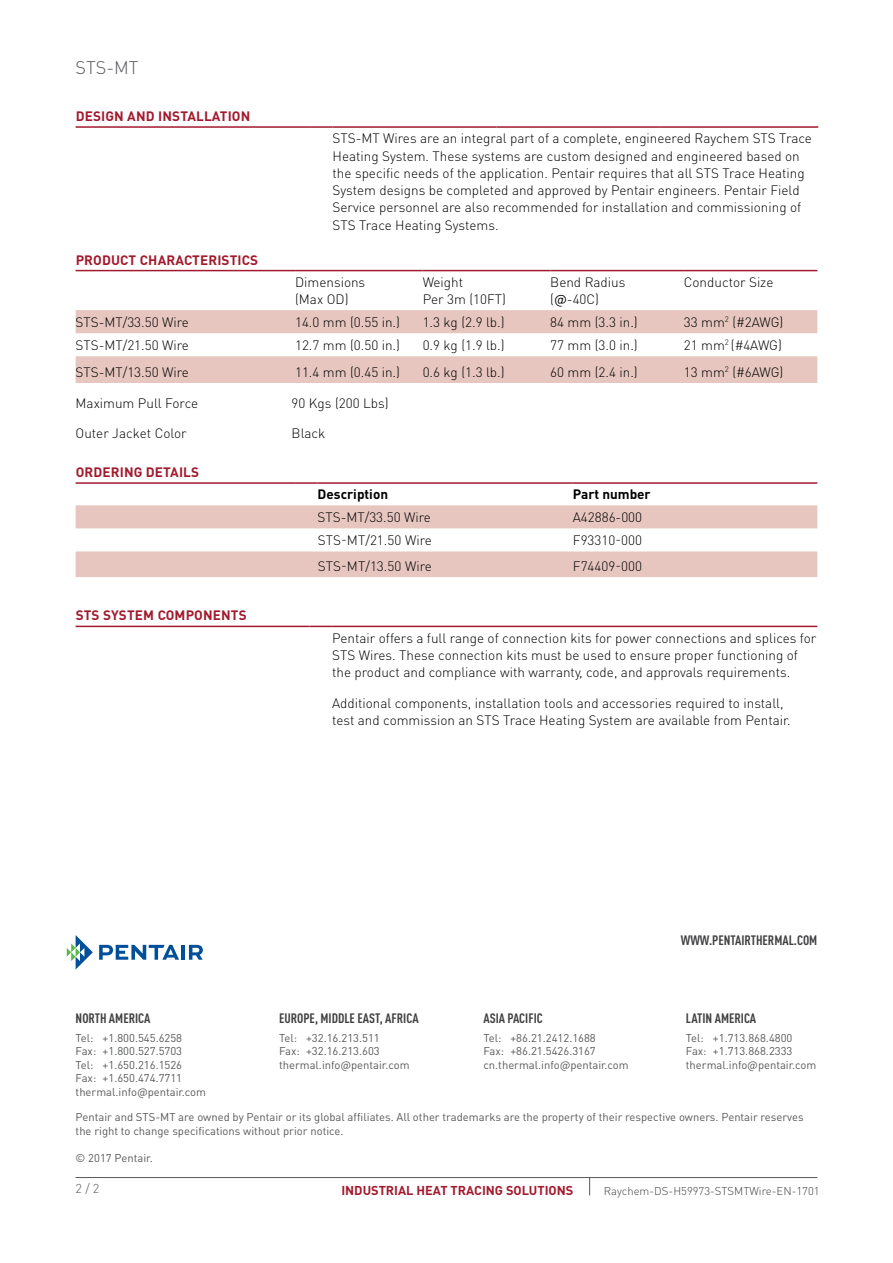
<style>
.page{position:relative;width:893px;height:1263px;background:#fff}
.page>*{position:absolute;margin:0;border:0;box-sizing:border-box;transform-origin:0 0}
.t1{font:300 18px "DIN Pro";color:#58595b}
.t2{font:300 13.5px/17.2px "DIN Pro";color:#000}
.t3{font:700 13.5px "DIN Cond";color:#414042}
.t4{font:700 13.5px "DIN Pro";letter-spacing:.01em;color:#a21a2d}
.t5{font:700 13.5px "DIN Pro";color:#000}
.t6{font:700 12.75px "DIN Pro";color:#a21a2d}
.t7{font:300 12.75px "DIN Pro";color:#58595b}
.t8{font:11.25px/13.5px "DIN Pro";color:#58595b}
.t9{font:300 11.25px "DIN Pro";color:#414042}
.s1{font-weight:400}
</style>
<div class="page">
<hr style="left:311px;top:126px;width:22px;height:2px;background:#a21a2d">
<hr style="left:76px;top:126px;width:235px;height:2px;background:#a21a2d">
<hr style="left:333px;top:126px;width:164px;height:2px;background:#a21a2d">
<hr style="left:497px;top:126px;width:163px;height:2px;background:#a21a2d">
<hr style="left:660px;top:126px;width:158px;height:2px;background:#a21a2d">
<svg style="left:76px;top:310px;width:741px;height:73px;fill:#e6c6be"></svg>
<hr style="left:76px;top:270px;width:219px;height:1px;background:#a21a2d">
<hr style="left:295px;top:270px;width:128px;height:1px;background:#a21a2d">
<hr style="left:423px;top:270px;width:127px;height:1px;background:#a21a2d">
<hr style="left:550px;top:270px;width:134px;height:1px;background:#a21a2d">
<hr style="left:684px;top:270px;width:133px;height:1px;background:#a21a2d">
<svg style="left:76px;top:505px;width:741px;height:72px;fill:#e6c6be"></svg>
<hr style="left:76px;top:482px;width:219px;height:2px;background:#a21a2d">
<hr style="left:295px;top:482px;width:23px;height:2px;background:#a21a2d">
<hr style="left:318px;top:482px;width:255px;height:2px;background:#a21a2d">
<hr style="left:573px;top:482px;width:244px;height:2px;background:#a21a2d">
<hr style="left:76px;top:626px;width:234px;height:1px;background:#a21a2d">
<svg style="left:310px;top:626px;width:22px;height:1px"></svg>
<hr style="left:332px;top:626px;width:485px;height:1px;background:#a21a2d">
<hr style="left:76px;top:1177px;width:741px;height:1px;background:#58595b">
<svg style="left:589px;top:1178px;width:1px;height:17px"></svg>
<svg style="left:67px;top:935px;width:26px;height:34px"></svg>
<svg style="left:99px;top:945px;width:80px;height:15px"></svg>
<hr style="left:181px;top:945px;width:4px;height:15px;background:#004f9a">
<svg style="left:189px;top:945px;width:14px;height:15px"></svg>
<h1 class="t1" style="left:76px;top:55px;width:64px">STS-MT</h1>
<p class="t4" style="left:76px;top:107px;width:166px">DESIGN AND INSTALLATION</p>
<p class="t4" style="left:76px;top:251px;width:19px">PRODU</p>
<p class="t4" style="left:120px;top:251px;width:82px">CT CHARACTER</p>
<p class="t4" style="left:217px;top:251px;width:42px">ISTICS</p>
<p class="t2" style="left:333px;top:129px;width:481px">STS-MT Wires are an integral part of a complete, engineered Raychem STS Trace Heating System. These systems are custom designed and engineered based on the specific needs of the application. Pentair requires that all STS Trace Heating System designs be completed and approved by Pentair engineers. Pentair Field Service personnel are also recommended for installation and commissioning of STS Trace Heating Systems.</p>
<p class="t2" style="left:295px;top:273px;width:72px">Dimensions (Max OD)</p>
<p class="t2" style="left:423px;top:273px;width:85px">Weight<br>Per 3m (10FT)</p>
<p class="t2" style="left:550px;top:273px;width:77px">Bend Radius (<span class="s1">@</span>-40C)</p>
<p class="t2" style="left:684px;top:273px;width:91px">Conductor Size</p>
<p class="t2" style="left:76px;top:313px;width:115px">STS-MT/33.50 Wire</p>
<p class="t2" style="left:295px;top:313px;width:106px">14.0 mm (0.55 in.)</p>
<p class="t2" style="left:423px;top:313px;width:83px">1.3 kg (2.9 lb.)</p>
<p class="t2" style="left:550px;top:313px;width:89px">84 mm (3.3 in.)</p>
<p class="t2" style="left:684px;top:313px;width:101px">33 mm<sup>2</sup> (#2AWG)</p>
<p class="t2" style="left:76px;top:336px;width:115px">STS-MT/21.50 Wire</p>
<p class="t2" style="left:295px;top:336px;width:106px">12.7 mm (0.50 in.)</p>
<p class="t2" style="left:423px;top:336px;width:83px">0.9 kg (1.9 lb.)</p>
<p class="t2" style="left:550px;top:336px;width:89px">77 mm (3.0 in.)</p>
<p class="t2" style="left:684px;top:336px;width:100px">21 mm<sup>2</sup> (#4AWG)</p>
<p class="t2" style="left:76px;top:362px;width:115px">STS-MT/13.50 Wire</p>
<p class="t2" style="left:295px;top:362px;width:106px">11.4 mm (0.45 in.)</p>
<p class="t2" style="left:423px;top:362px;width:83px">0.6 kg (1.3 lb.)</p>
<p class="t2" style="left:550px;top:362px;width:89px">60 mm (2.4 in.)</p>
<p class="t2" style="left:684px;top:362px;width:101px">13 mm<sup>2</sup> (#6AWG)</p>
<p class="t2" style="left:76px;top:394px;width:124px">Maximum Pull Force</p>
<p class="t2" style="left:292px;top:394px;width:99px">90 Kgs (200 Lbs)</p>
<p class="t2" style="left:76px;top:424px;width:113px">Outer Jacket Color</p>
<p class="t2" style="left:292px;top:424px;width:35px">Black</p>
<p class="t4" style="left:76px;top:463px;width:124px">Orderi ng Detai ls</p>
<p class="t5" style="left:318px;top:485px;width:72px">Description</p>
<p class="t5" style="left:573px;top:485px;width:79px">Part number</p>
<p class="t2" style="left:318px;top:508px;width:115px">STS-MT/33.50 Wire</p>
<p class="t2" style="left:573px;top:508px;width:71px">A42886-000</p>
<p class="t2" style="left:318px;top:531px;width:116px">STS-MT/21.50 Wire</p>
<p class="t2" style="left:573px;top:531px;width:71px">F93310-000</p>
<p class="t2" style="left:318px;top:557px;width:116px">STS-MT/13.50 Wire</p>
<p class="t2" style="left:573px;top:557px;width:71px">F74409-000</p>
<p class="t4" style="left:76px;top:606px;width:129px">STS SYSTE M COMPONENT</p>
<p class="t4" style="left:239px;top:606px;width:9px">S</p>
<p class="t2" style="left:332px;top:629px;width:486px">Pentair offers a full range of connection kits for power connections and splices for<br>STS Wires. These connection kits must be used to ensure proper functioning of the product and compliance with warranty, code, and approvals requirements.</p>
<p class="t2" style="left:332px;top:694px;width:460px">Additional components, installation tools and accessories required to install, test and commission an STS Trace Heating System are available from Pentair.</p>
<p class="t3" style="left:76px;top:1010px;width:76px">NORTH AMERICA</p>
<p class="t8" style="left:76px;top:1030px;width:132px">Tel: +1.800.545.6258<br>Fax: +1.800.527.5703<br>Tel: +1.650.216.1526<br>Fax: +1.650.474.7711 thermal.info@pentair.com</p>
<p class="t3" style="left:279px;top:1010px;width:124px">EUROPE, MIDDLE EAST, AFRICA</p>
<p class="t8" style="left:279px;top:1030px;width:132px">Tel: +32.16.213.511<br>Fax: +32.16.213.603 thermal.info@pentair.com</p>
<p class="t3" style="left:483px;top:1010px;width:56px">ASIA PACIFIC</p>
<p class="t8" style="left:483px;top:1030px;width:147px">Tel: +86.21.2412.1688<br>Fax: +86.21.5426.3167 cn.thermal.info@pentair.com</p>
<p class="t3" style="left:681px;top:931px;width:138px">WWW.PENTAIRTHERMAL.COM</p>
<p class="t3" style="left:686px;top:1010px;width:6px">LATIN</p>
<p class="t3" style="left:715px;top:1010px;width:14px">AMERICA</p>
<p class="t8" style="left:686px;top:1030px;width:132px">Tel: +1.713.868.4800<br>Fax: +1.713.868.2333 thermal.info@pentair.com</p>
<p class="t8" style="left:76px;top:1110px;width:729px">Pentair and STS-MT are owned by Pentair or its global affiliates. All other trademarks are the property of their respective owners. Pentair reserves the right to change specifications without prior notice.</p>
<p class="t8" style="left:76px;top:1150px;width:79px">© 2017 Pentair.</p>
<p class="t7" style="left:76px;top:1179px;width:25px">2 / 2</p>
<p class="t6" style="left:341px;top:1182px;width:233px">INDUSTRIAL HEAT TRACING SOLUTIONS</p>
<p class="t9" style="left:604px;top:1183px;width:217px">Raychem-DS-H59973-STSMTWire-EN-1701</p>
</div>
